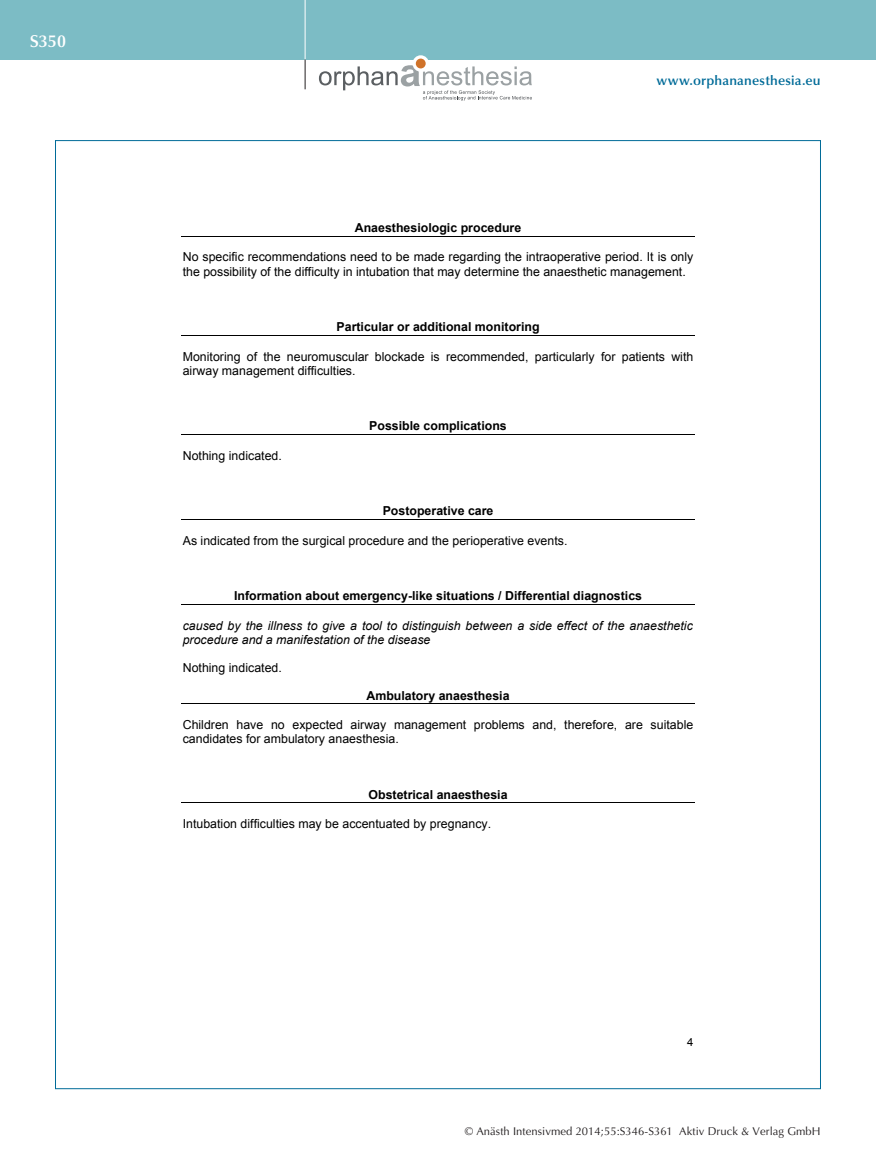
<style>
.page{position:relative;width:876px;height:1174px;background:#fff}
.page>*{position:absolute;margin:0;border:0;box-sizing:border-box;transform-origin:0 0}
.t1{font:600 17.25px "Optima";color:#fff}
.t2{font:600 13.5px "Optima";letter-spacing:.015em;color:#006b98}
.t3{font:12.3px/14.2px "Arial";color:#000}
.t4{font:700 12.3px "Arial";color:#000}
.t5{font:italic 12.3px/14.2px "Arial";color:#000}
.t6{font:11.25px "Optima";letter-spacing:.005em;color:#231f20}
.t7{font:11.25px "Arial";color:#000}
</style>
<div class="page">
<div style="left:0;top:0;width:876px;height:60px;background:#7cbcc5"></div>
<hr style="left:305px;top:0;width:1px;height:60px;background:#fff">
<svg style="left:305px;top:60px;width:1px;height:29px"></svg>
<svg style="left:412px;top:55px;width:17px;height:17px"></svg>
<div style="left:416px;top:59px;width:10px;height:9px;background:#d0732a;border-radius:50%"></div>
<svg style="left:319px;top:65px;width:213px;height:35px"></svg>
<hr style="left:181px;top:236px;width:514px;height:1px;background:#000">
<hr style="left:181px;top:335px;width:514px;height:1px;background:#000">
<hr style="left:181px;top:434px;width:514px;height:1px;background:#000">
<hr style="left:181px;top:519px;width:514px;height:1px;background:#000">
<hr style="left:181px;top:604px;width:514px;height:1px;background:#000">
<hr style="left:181px;top:703px;width:514px;height:1px;background:#000">
<hr style="left:181px;top:802px;width:514px;height:1px;background:#000">
<h1 class="t1" style="left:30px;top:31px;width:38px">S350</h1>
<p class="t2" style="left:656px;top:73px;width:166px">www.orphananesthesia.eu</p>
<p class="t4" style="left:355px;top:219px;width:168px">Anaesthesiologic procedure</p>
<p class="t3" style="left:183px;top:250px;width:512px">No specific recommendations need to be made regarding the intraoperative period. It is only the possibility of the difficulty in intubation that may determine the anaesthetic management.</p>
<p class="t4" style="left:337px;top:319px;width:205px">Particular or additional monitoring</p>
<p class="t3" style="left:183px;top:349px;width:512px">Monitoring of the neuromuscular blockade is recommended, particularly for patients with airway management difficulties.</p>
<p class="t3" style="left:183px;top:448px;width:101px">Nothing indicated.</p>
<p class="t4" style="left:369px;top:418px;width:139px">Possible complications</p>
<p class="t4" style="left:383px;top:503px;width:112px">Postoperative care</p>
<p class="t3" style="left:183px;top:533px;width:386px">As indicated from the surgical procedure and the perioperative events.</p>
<p class="t4" style="left:234px;top:588px;width:410px">Information about emergency-like situations / Differential diagnostics</p>
<p class="t5" style="left:183px;top:618px;width:512px">caused by the illness to give a tool to distinguish between a side effect of the anaesthetic procedure and a manifestation of the disease</p>
<p class="t3" style="left:183px;top:660px;width:101px">Nothing indicated.</p>
<p class="t4" style="left:366px;top:687px;width:145px">Ambulatory anaesthesia</p>
<p class="t3" style="left:183px;top:717px;width:512px">Children have no expected airway management problems and, therefore, are suitable candidates for ambulatory anaesthesia.</p>
<p class="t4" style="left:368px;top:786px;width:141px">Obstetrical anaesthesia</p>
<p class="t3" style="left:183px;top:816px;width:310px">Intubation difficulties may be accentuated by pregnancy.</p>
<p class="t7" style="left:687px;top:1035px;width:8px">4</p>
<p class="t6" style="left:465px;top:1125px;width:357px">© Anästh Intensivmed 2014;55:S346-S361 Aktiv Druck &amp; Verlag GmbH</p>
</div>
